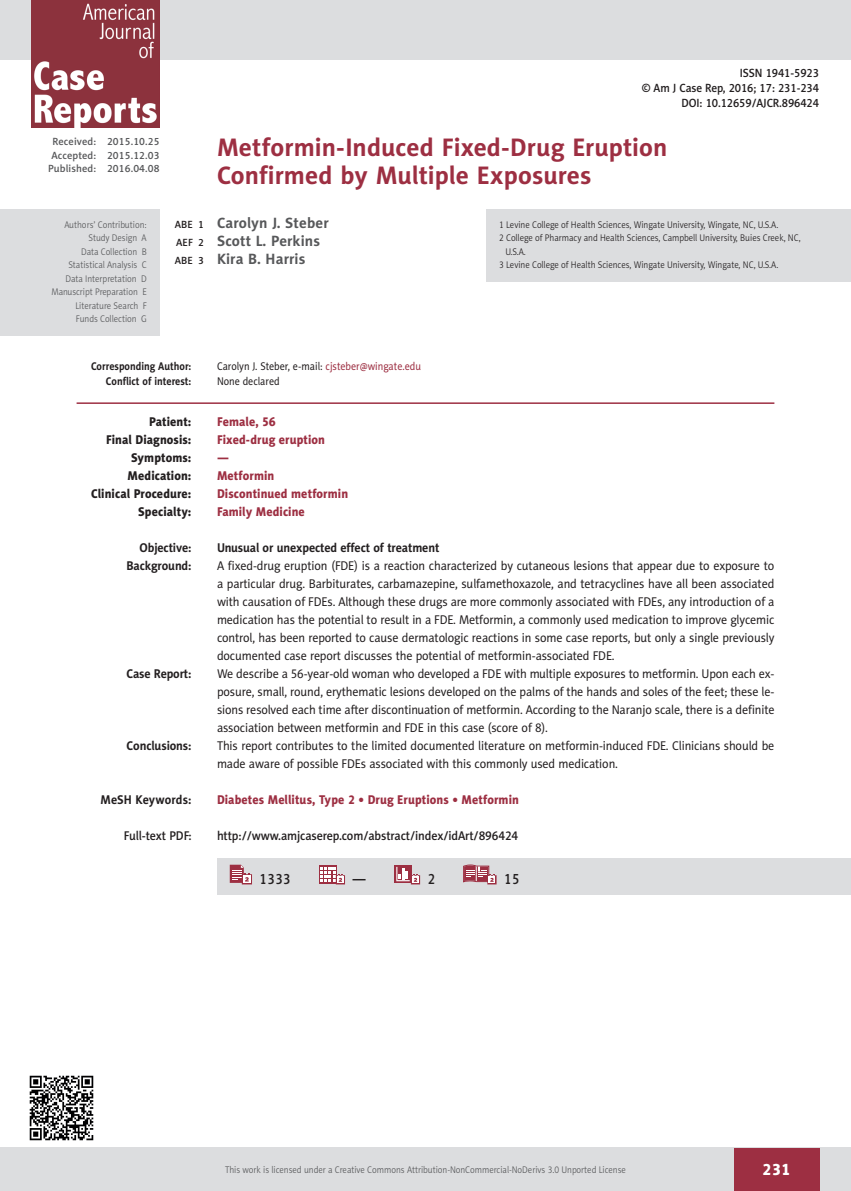
<style>
.page{position:relative;width:851px;height:1191px;background:#fff}
.page>*{position:absolute;margin:0;border:0;box-sizing:border-box;transform-origin:0 0}
.AJCR_Tytul{font:700 25.5px/28.5px "Naomi Sans EFN";color:#9d2f42}
.t1{font:16.5px "Naomi Sans EFN Heavy";color:#fff}
.AJCR_Autorzy{font:700 15px "Naomi Sans EFN";letter-spacing:.01em;color:#57585a}
.AJCR_dane{font:15px "Naomi Sans EFN Medium";letter-spacing:.03em;color:#231f20;scale:.9 1}
.AJCR_Summary_body{font:12.75px/18px "Naomi Sans EFN";letter-spacing:-.01em;color:#231f20;text-align:justify;scale:.95 1}
.AJCR_keywords{font:12.75px "Naomi Sans EFN Heavy";letter-spacing:.005em;color:#9d2f42;scale:.95 1}
.AJCR_Summary_body-2{font:700 12.75px "Naomi Sans EFN";letter-spacing:-.01em;color:#231f20;scale:.95 1}
.AJCR_keywords-2{font:12.75px "Naomi Sans EFN Heavy";letter-spacing:.005em;color:#231f20;scale:.95 1}
.AJCR_full_text_pdf{font:12.75px "Naomi Sans EFN Medium";letter-spacing:-.01em;color:#231f20;scale:.95 1}
.AJCR_keywords-3{font:700 12.75px "Naomi Sans EFN";letter-spacing:.005em;color:#231f20;scale:.95 1}
.AJCR_full_text_pdf-2{font:12px "Naomi Sans EFN Medium";letter-spacing:-.01em;color:#231f20;scale:.95 1}
.AJCR_Adres{font:11.25px "Naomi Sans EFN";color:#231f20;scale:.9 1}
.AJCR_Adres-2{font:700 11.25px "Naomi Sans EFN";color:#231f20;scale:.9 1}
.t2{font:10.5px "Naomi Sans EFN Medium";letter-spacing:.01em;color:#57585a}
.t3{font:9.75px "Naomi Sans EFN Light";color:#57585a;scale:.9 1}
.AJCR_Afiliacja{font:9.75px/13.5px "Naomi Sans EFN Light";color:#231f20;scale:.9 1}
.s1{font-family:"Naomi Sans EFN Medium";font-weight:400;font-size:10.5px;color:#231f20}
.s2{color:#9d2f42}
</style>
<div class="page">
<div style="left:217px;top:858px;width:633px;height:36px;background:#dcdddf"></div>
<svg style="left:230px;top:864px;width:22px;height:20px"></svg>
<div style="left:319px;top:865px;width:17px;height:18px;background:#9d2f42"></div>
<svg style="left:320px;top:866px;width:25px;height:18px"></svg>
<div style="left:394px;top:865px;width:18px;height:18px;background:#9d2f42"></div>
<svg style="left:396px;top:867px;width:24px;height:17px"></svg>
<svg style="left:463px;top:864px;width:33px;height:20px"></svg>
<hr style="left:77px;top:402px;width:697px;height:2px;background:#9d2f42">
<div style="left:0;top:210px;width:159px;height:126px;background:#dcdddf"></div>
<div style="left:486px;top:210px;width:364px;height:72px;background:#dcdddf"></div>
<img style="left:29px;top:1075px;width:65px;height:66px">
<div style="left:0;top:1148px;width:850px;height:43px;background:#dcdddf"></div>
<div style="left:733px;top:1147px;width:86px;height:43px;background:#9d2f42"></div>
<div style="left:0;top:0;width:850px;height:60px;background:#dcdddf"></div>
<img style="left:32px;top:0;width:127px;height:127px">
<p class="t2" style="left:52px;top:136px;width:109px">Received: 2015.10.25</p>
<p class="t2" style="left:51px;top:149px;width:110px">Accepted: 2015.12.03</p>
<p class="t2" style="left:48px;top:163px;width:113px">Published: 2016.04.08</p>
<p class="t3" style="left:64px;top:219px;width:93px">Authors’ Contribution:</p>
<p class="t3" style="left:88px;top:232px;width:66px">Study Design A</p>
<p class="t3" style="left:81px;top:246px;width:74px">Data Collection B</p>
<p class="t3" style="left:68px;top:259px;width:89px">Statistical Analysis C</p>
<p class="t3" style="left:65px;top:273px;width:92px">Data Interpretation D</p>
<p class="t3" style="left:51px;top:286px;width:107px">Manuscript Preparation E</p>
<p class="t3" style="left:75px;top:300px;width:81px">Literature Search F</p>
<p class="t3" style="left:76px;top:313px;width:80px">Funds Collection G</p>
<p class="AJCR_full_text_pdf-2" style="left:739px;top:66px;width:85px">ISSN 1941-5923</p>
<p class="AJCR_full_text_pdf-2" style="left:641px;top:81px;width:188px">© Am J Case Rep, 2016; 17: 231-234</p>
<p class="AJCR_full_text_pdf-2" style="left:681px;top:96px;width:146px">DOI: 10.12659/AJCR.896424</p>
<p class="AJCR_Tytul" style="left:217px;top:133px;width:452px">Metformin-Induced Fixed-Drug Eruption<br>Confirmed by Multiple Exposures</p>
<p class="AJCR_Autorzy" style="left:175px;top:214px;width:155px"><span class="s1">ABE 1</span> Carolyn J. Steber</p>
<p class="AJCR_Autorzy" style="left:176px;top:232px;width:145px"><span class="s1">AEF 2</span> Scott L. Perkins</p>
<p class="AJCR_Autorzy" style="left:175px;top:250px;width:132px"><span class="s1">ABE 3</span> Kira B. Harris</p>
<p class="AJCR_Afiliacja" style="left:499px;top:218px;width:312px">1 Levine College of Health Sciences, Wingate University, Wingate, NC, U.S.A.</p>
<p class="AJCR_Afiliacja" style="left:505px;top:231px;width:329px;text-indent:-6px">2 College of Pharmacy and Health Sciences, Campbell University, Buies Creek, NC,<br>U.S.A.</p>
<p class="AJCR_Afiliacja" style="left:499px;top:258px;width:312px">3 Levine College of Health Sciences, Wingate University, Wingate, NC, U.S.A.</p>
<p class="AJCR_Adres-2" style="left:91px;top:359px;width:113px">Corresponding Author:</p>
<p class="AJCR_Adres" style="left:217px;top:359px;width:228px">Carolyn J. Steber, e-mail: <span class="s2">cjsteber@wingate.edu</span></p>
<p class="AJCR_Adres-2" style="left:106px;top:375px;width:97px">Conflict of interest:</p>
<p class="AJCR_Adres" style="left:217px;top:375px;width:71px">None declared</p>
<p class="AJCR_keywords-2" style="left:149px;top:414px;width:46px">Patient:</p>
<p class="AJCR_keywords" style="left:217px;top:414px;width:64px">Female, 56</p>
<p class="AJCR_keywords-2" style="left:106px;top:432px;width:91px">Final Diagnosis:</p>
<p class="AJCR_keywords" style="left:217px;top:432px;width:115px">Fixed-drug eruption</p>
<p class="AJCR_keywords-2" style="left:131px;top:450px;width:65px">Symptoms:</p>
<p class="AJCR_keywords" style="left:217px;top:450px;width:14px">—</p>
<p class="AJCR_keywords-2" style="left:128px;top:468px;width:69px">Medication:</p>
<p class="AJCR_keywords" style="left:217px;top:468px;width:62px">Metformin</p>
<p class="AJCR_keywords-2" style="left:91px;top:486px;width:107px">Clinical Procedure:</p>
<p class="AJCR_keywords" style="left:217px;top:486px;width:139px">Discontinued metformin</p>
<p class="AJCR_keywords-2" style="left:138px;top:504px;width:58px">Specialty:</p>
<p class="AJCR_keywords" style="left:217px;top:504px;width:94px">Family Medicine</p>
<p class="AJCR_Summary_body-2" style="left:139px;top:540px;width:56px">Objective:</p>
<p class="AJCR_Summary_body-2" style="left:217px;top:540px;width:235px">Unusual or unexpected effect of treatment</p>
<p class="AJCR_Summary_body-2" style="left:126px;top:558px;width:70px">Background:</p>
<p class="AJCR_Summary_body" style="left:217px;top:557px;width:588px">A fixed-drug eruption (FDE) is a reaction characterized by cutaneous lesions that appear due to exposure to a particular drug. Barbiturates, carbamazepine, sulfamethoxazole, and tetracyclines have all been associated with causation of FDEs. Although these drugs are more commonly associated with FDEs, any introduction of a medication has the potential to result in a FDE. Metformin, a commonly used medication to improve glycemic control, has been reported to cause dermatologic reactions in some case reports, but only a single previously documented case report discusses the potential of metformin-associated FDE.</p>
<p class="AJCR_Summary_body-2" style="left:126px;top:666px;width:70px">Case Report:</p>
<p class="AJCR_Summary_body" style="left:217px;top:665px;width:588px">We describe a 56-year-old woman who developed a FDE with multiple exposures to metformin. Upon each ex&shy;posure, small, round, erythematic lesions developed on the palms of the hands and soles of the feet; these le&shy;sions resolved each time after discontinuation of metformin. According to the Naranjo scale, there is a definite association between metformin and FDE in this case (score of 8).</p>
<p class="AJCR_Summary_body-2" style="left:127px;top:738px;width:70px">Conclusions:</p>
<p class="AJCR_Summary_body" style="left:217px;top:737px;width:588px">This report contributes to the limited documented literature on metformin-induced FDE. Clinicians should be made aware of possible FDEs associated with this commonly used medication.</p>
<p class="AJCR_keywords-3" style="left:100px;top:792px;width:97px">MeSH Keywords:</p>
<p class="AJCR_keywords" style="left:217px;top:792px;width:319px">Diabetes Mellitus, Type 2 • Drug Eruptions • Metformin</p>
<p class="AJCR_full_text_pdf" style="left:124px;top:828px;width:73px">Full-text PDF:</p>
<p class="AJCR_full_text_pdf" style="left:217px;top:828px;width:318px">http://www.amjcaserep.com/abstract/index/idArt/896424</p>
<p class="AJCR_dane" style="left:259px;top:870px;width:36px">1333</p>
<p class="AJCR_dane" style="left:352px;top:870px;width:16px">—</p>
<p class="AJCR_dane" style="left:427px;top:870px;width:10px">2</p>
<p class="AJCR_dane" style="left:504px;top:870px;width:19px">15</p>
<p class="t3" style="left:225px;top:1164px;width:447px">This work is licensed under a Creative Commons Attribution-NonCommercial-NoDerivs 3.0 Unported License</p>
<p class="t1" style="left:762px;top:1159px;width:30px">231</p>
</div>
